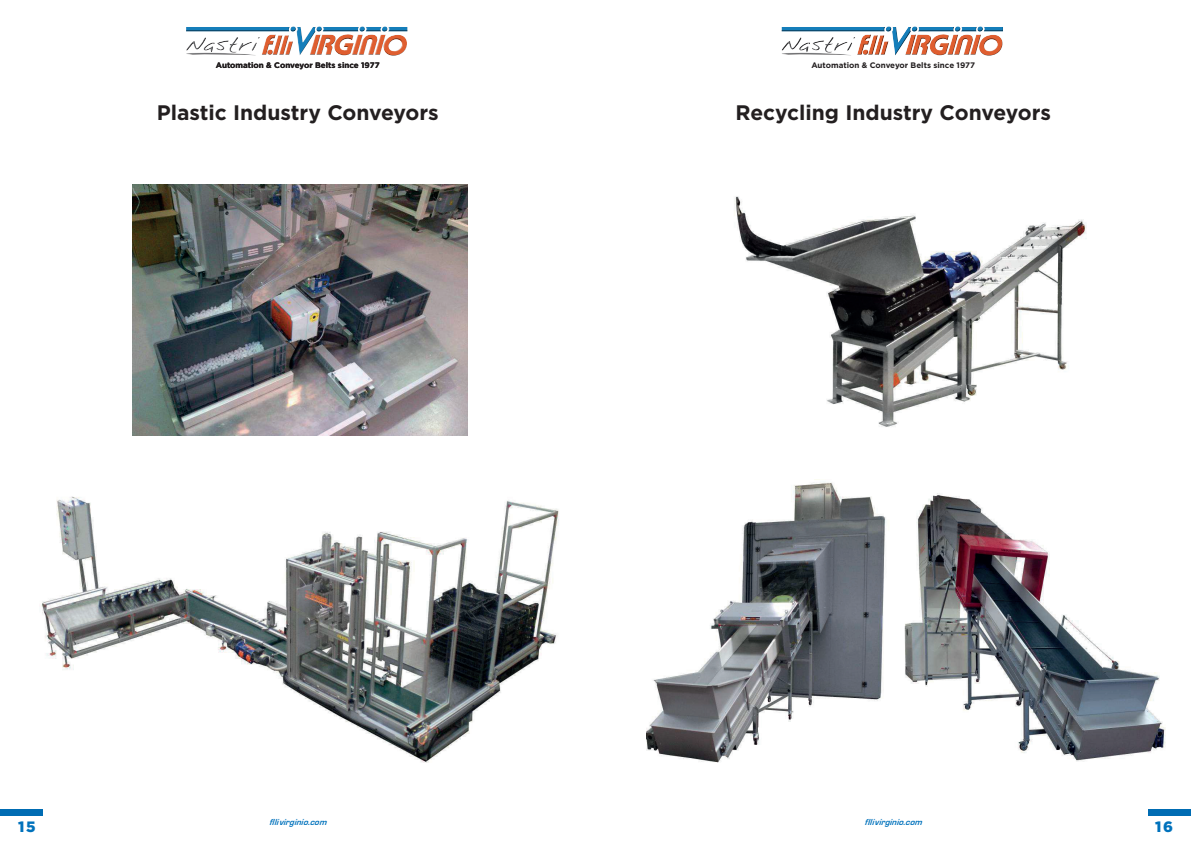
<style>
.page{position:relative;width:1191px;height:842px;background:#fff}
.page>*{position:absolute;margin:0;border:0;box-sizing:border-box;transform-origin:0 0}
.t1{font:700 21px "Gotham";color:#231f20}
.t2{font:900 15px "Gotham";color:#0072bc}
.t3{font:italic 700 9px "Eurostile";color:#0072bc}
.t4{font:700 8px "Gotham";color:#231f20}
</style>
<div class="page">
<div style="left:0;top:809px;width:43px;height:7px;background:#006cb3"></div>
<img style="left:133px;top:184px;width:335px;height:251px">
<img style="left:41px;top:496px;width:518px;height:267px">
<div style="left:1148px;top:809px;width:43px;height:7px;background:#006cb3"></div>
<img style="left:734px;top:196px;width:352px;height:231px">
<img style="left:647px;top:479px;width:239px;height:284px">
<img style="left:904px;top:493px;width:262px;height:269px">
<svg style="left:186px;top:26px;width:221px;height:30px"></svg>
<svg style="left:781px;top:26px;width:222px;height:30px"></svg>
<p class="t4" style="left:216px;top:61px;width:165px">Automation &amp; Conveyor Belts since 1977</p>
<p class="t4" style="left:811px;top:61px;width:165px">Automation &amp; Conveyor Belts since 1977</p>
<h1 class="t1" style="left:157px;top:101px;width:284px">Plastic Industry Conveyors</h1>
<h1 class="t1" style="left:735px;top:101px;width:317px">Recycling Industry Conveyors</h1>
<h2 class="t2" style="left:18px;top:818px;width:19px">15</h2>
<p class="t3" style="left:269px;top:817px;width:62px">fllivirginio.com</p>
<h2 class="t2" style="left:1155px;top:818px;width:19px">16</h2>
<p class="t3" style="left:864px;top:817px;width:62px">fllivirginio.com</p>
</div>
